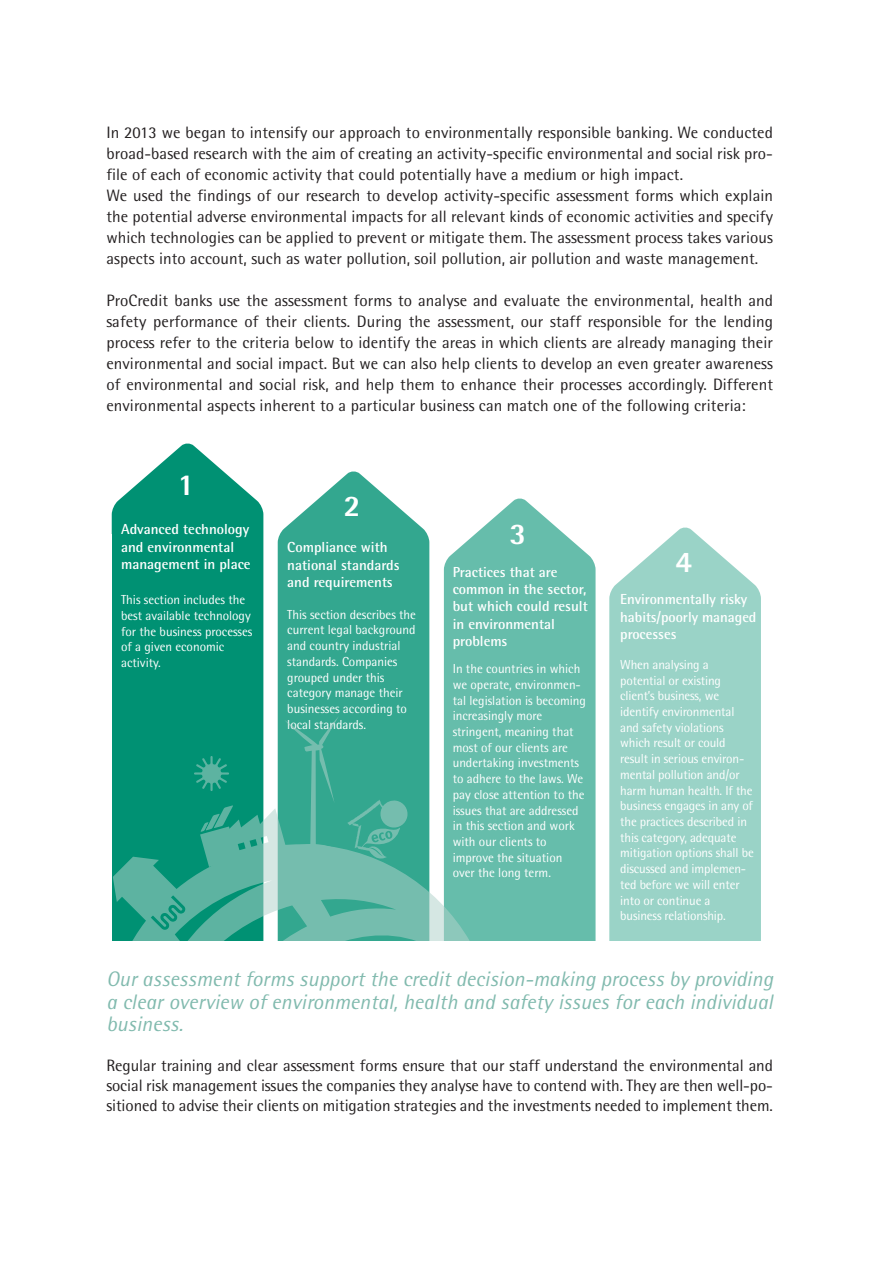
<style>
.page{position:relative;width:881px;height:1263px;background:#fff}
.page>*{position:absolute;margin:0;border:0;box-sizing:border-box;transform-origin:0 0}
.fließetext{font:800 30px "Rotis Semi Sans";color:#fff}
.fließetext-2{font:italic 21px/22.5px "Rotis Semi Sans";letter-spacing:.005em;color:#81baae;text-align:justify}
.fließetext-3{font:16.5px/21px "Rotis Semi Sans";letter-spacing:.005em;color:#231f20;text-align:justify}
.t1{font:700 14.55px/17.4px "Rotis Semi Sans";color:#fff}
.t2{font:13.05px/15.8px "Rotis Semi Sans";color:#fff}
</style>
<div class="page">
<svg style="left:609px;top:527px;width:151px;height:414px;background:#a1d6cb"></svg>
<svg style="left:277px;top:471px;width:152px;height:373px;background:#48b09a"></svg>
<svg style="left:112px;top:443px;width:151px;height:401px;background:#169a7f"></svg>
<svg style="left:443px;top:498px;width:152px;height:443px;background:#72c2b1"></svg>
<svg style="left:347px;top:799px;width:61px;height:45px;background:#4caf9a"></svg>
<svg style="left:112px;top:844px;width:387px;height:97px;background:#63b8a6"></svg>
<svg style="left:112px;top:929px;width:11px;height:12px"></svg>
<svg style="left:194px;top:716px;width:145px;height:151px;background:#41ab95"></svg>
<svg style="left:113px;top:857px;width:65px;height:64px;background:#3da791"></svg>
<p class="fließetext-3" style="left:106px;top:122px;width:667px">In 2013 we began to intensify our approach to environmentally responsible banking. We conducted broad-based research with the aim of creating an activity-specific environmental and social risk pro&shy;file of each of economic activity that could potentially have a medium or high impact.</p>
<p class="fließetext-3" style="left:106px;top:185px;width:668px">We used the findings of our research to develop activity-specific assessment forms which explain the potential adverse environmental impacts for all relevant kinds of economic activities and specify which technologies can be applied to prevent or mitigate them. The assessment process takes various aspects into account, such as water pollution, soil pollution, air pollution and waste management.</p>
<p class="fließetext-3" style="left:106px;top:290px;width:668px">ProCredit banks use the assessment forms to analyse and evaluate the environmental, health and safety performance of their clients. During the assessment, our staff responsible for the lending process refer to the criteria below to identify the areas in which clients are already managing their environmental and social impact. But we can also help clients to develop an even greater awareness of environmental and social risk, and help them to enhance their processes accordingly. Different environmental aspects inherent to a particular business can match one of the following criteria:</p>
<p class="fließetext" style="left:178px;top:466px;width:18px">1</p>
<p class="t1" style="left:121px;top:520px;width:131px">Advanced technology and environmental management in place</p>
<p class="t2" style="left:121px;top:592px;width:133px">This section includes the best available technology for the business processes of a given economic activity.</p>
<p class="fließetext" style="left:343px;top:487px;width:18px">2</p>
<p class="t1" style="left:287px;top:538px;width:114px">Compliance with national standards and requirements</p>
<p class="t2" style="left:287px;top:606px;width:130px">This section describes the current legal background and country industrial standards. Companies grouped under this category manage their businesses according to local standards.</p>
<p class="fließetext" style="left:509px;top:515px;width:18px">3</p>
<p class="t1" style="left:452px;top:563px;width:137px">Practices that are common in the sector, but which could result in environmental problems</p>
<p class="t2" style="left:452px;top:661px;width:135px">In the countries in which we operate, environmen&shy;tal legislation is becoming increasingly more stringent, meaning that most of our clients are undertaking investments to adhere to the laws. We pay close attention to the issues that are addressed in this section and work with our clients to improve the situation over the long term.</p>
<p class="fließetext" style="left:675px;top:543px;width:18px">4</p>
<p class="t1" style="left:620px;top:590px;width:138px">Environmentally risky habits/poorly managed processes</p>
<p class="t2" style="left:620px;top:656px;width:135px">When analysing a potential or existing client’s business, we identify environmental and safety violations which result or could result in serious environ&shy;mental pollution and/or harm human health. If the business engages in any of the practices described in this category, adequate mitigation options shall be discussed and implemen&shy;ted before we will enter into or continue a business relationship.</p>
<p class="fließetext-2" style="left:106px;top:967px;width:668px">Our assessment forms support the credit decision-making process by providing a clear overview of environmental, health and safety issues for each individual business.</p>
<p class="fließetext-3" style="left:106px;top:1055px;width:668px;line-height:20.1px">Regular training and clear assessment forms ensure that our staff understand the environmental and social risk management issues the companies they analyse have to contend with. They are then well-po&shy;sitioned to advise their clients on mitigation strategies and the investments needed to implement them.</p>
</div>
